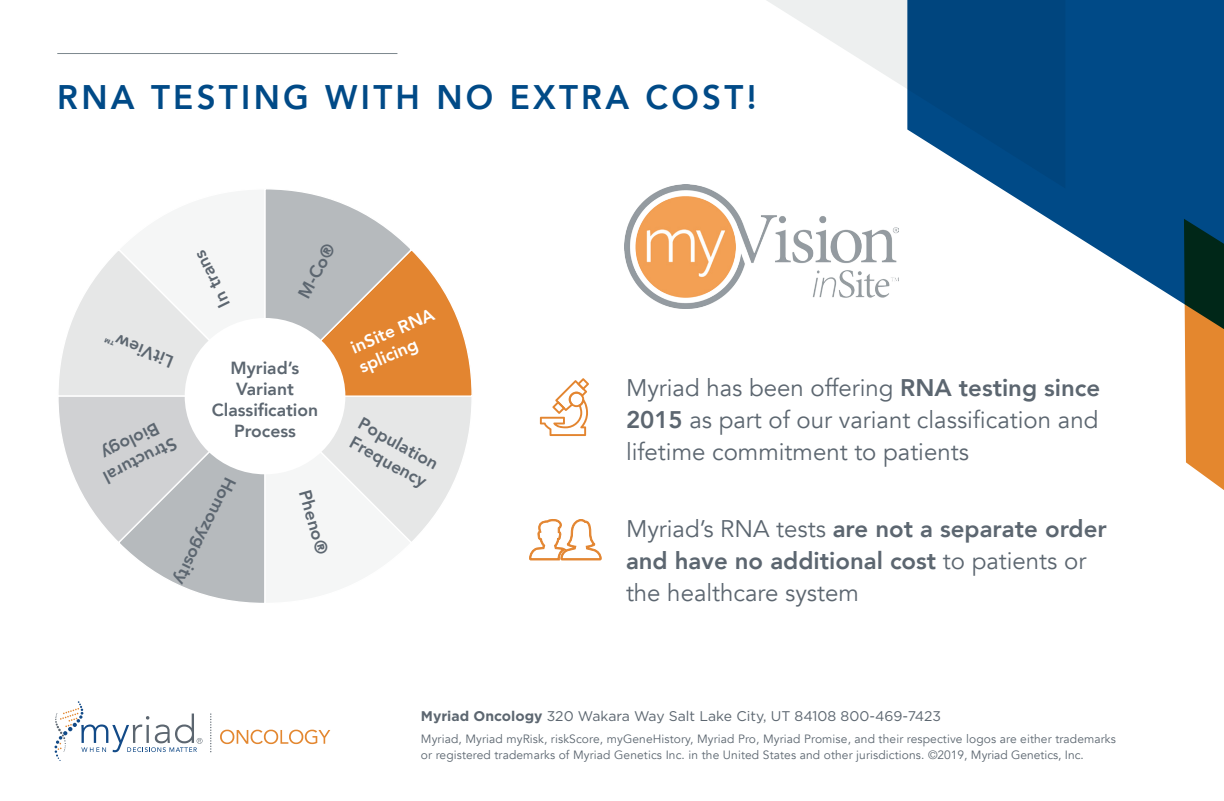
<style>
.page{position:relative;width:1224px;height:801px;background:#fff}
.page>*{position:absolute;margin:0;border:0;box-sizing:border-box;transform-origin:0 0}
.t1{font:800 34px "Avenir";letter-spacing:.1em;color:#004a87}
.t2{font:24px/32px "Avenir";color:#5c6670;text-align:justify}
.t3{font:800 17.6px/21px "Avenir";color:#5c6670;text-align:center}
.t4{font:800 17.6px/21px "Avenir";color:#fff}
.t5{font:14px "Gotham";color:#5c6670}
.t6{font:12px "Avenir";letter-spacing:.01em;color:#5c6670}
.s1{font-weight:800}
.s2{font-weight:700}
</style>
<div class="page">
<svg style="left:1000px;top:0;width:224px;height:304px;fill:#004a87"></svg>
<svg style="left:1184px;top:218px;width:40px;height:272px;background:#93703d"></svg>
<svg style="left:678px;top:0;width:387px;height:188px"></svg>
<img style="left:625px;top:185px;width:274px;height:123px">
<svg style="left:529px;top:519px;width:73px;height:42px"></svg>
<svg style="left:220px;top:729px;width:110px;height:14px"></svg>
<svg style="left:210px;top:713px;width:1px;height:37px"></svg>
<svg style="left:55px;top:701px;width:148px;height:58px"></svg>
<hr style="left:57px;top:53px;width:340px;height:1px;background:#7c888e">
<svg style="left:540px;top:378px;width:49px;height:57px"></svg>
<svg style="left:58px;top:189px;width:414px;height:414px"></svg>
<div style="left:185px;top:318px;width:160px;height:156px;background:#fff;border-radius:50%"></div>
<p class="t1" style="left:57px;top:70px;width:701px">RNA TESTING WITH NO EXTRA COST!</p>
<p class="t3" style="left:216px;top:310px;width:62px;rotate:-116deg">In trans</p>
<p class="t3" style="left:294px;top:291px;width:60px;rotate:-62deg">M-Co®</p>
<p class="t3" style="left:169px;top:372px;width:73px;rotate:-158deg">LitView<sup>™</sup></p>
<p class="t3" style="left:231px;top:357px;width:70px">Myriad’s</p>
<p class="t3" style="left:236px;top:378px;width:59px">Variant</p>
<p class="t3" style="left:212px;top:399px;width:108px">Classification</p>
<p class="t3" style="left:234px;top:420px;width:63px">Process</p>
<p class="t3" style="left:181px;top:451px;width:81px;rotate:153deg">Structural<br>Biology</p>
<p class="t3" style="left:241px;top:482px;width:119px;rotate:116deg">Homozygosity</p>
<p class="t3" style="left:315px;top:487px;width:67px;rotate:74deg">Pheno®</p>
<p class="t4" style="left:348px;top:338px;width:90px;rotate:-23deg">inSite RNA splicing</p>
<p class="t3" style="left:365px;top:412px;width:90px;rotate:29deg">Population</p>
<p class="t3" style="left:356px;top:431px;width:87px;rotate:29deg">Frequency</p>
<p class="t2" style="left:626px;top:372px;width:476px">Myriad has been offering <span class="s1">RNA testing since 2015</span> as part of our variant classification and lifetime commitment to patients</p>
<p class="t2" style="left:626px;top:512px;width:482px;text-align:left">Myriad’s RNA tests <span class="s1">are not a separate order and have no additional cost</span> to patients or the healthcare system</p>
<p class="t5" style="left:421px;top:707px;width:522px"><span class="s2">Myriad Oncology</span> 320 Wakara Way Salt Lake City, UT 84108 800-469-7423</p>
<p class="t6" style="left:421px;top:731px;width:697px">Myriad, Myriad myRisk, riskScore, myGeneHistory, Myriad Pro, Myriad Promise, and their respective logos are either trademarks</p>
<p class="t6" style="left:421px;top:747px;width:665px">or registered trademarks of Myriad Genetics Inc. in the United States and other jurisdictions. ©2019, Myriad Genetics, Inc.</p>
</div>
